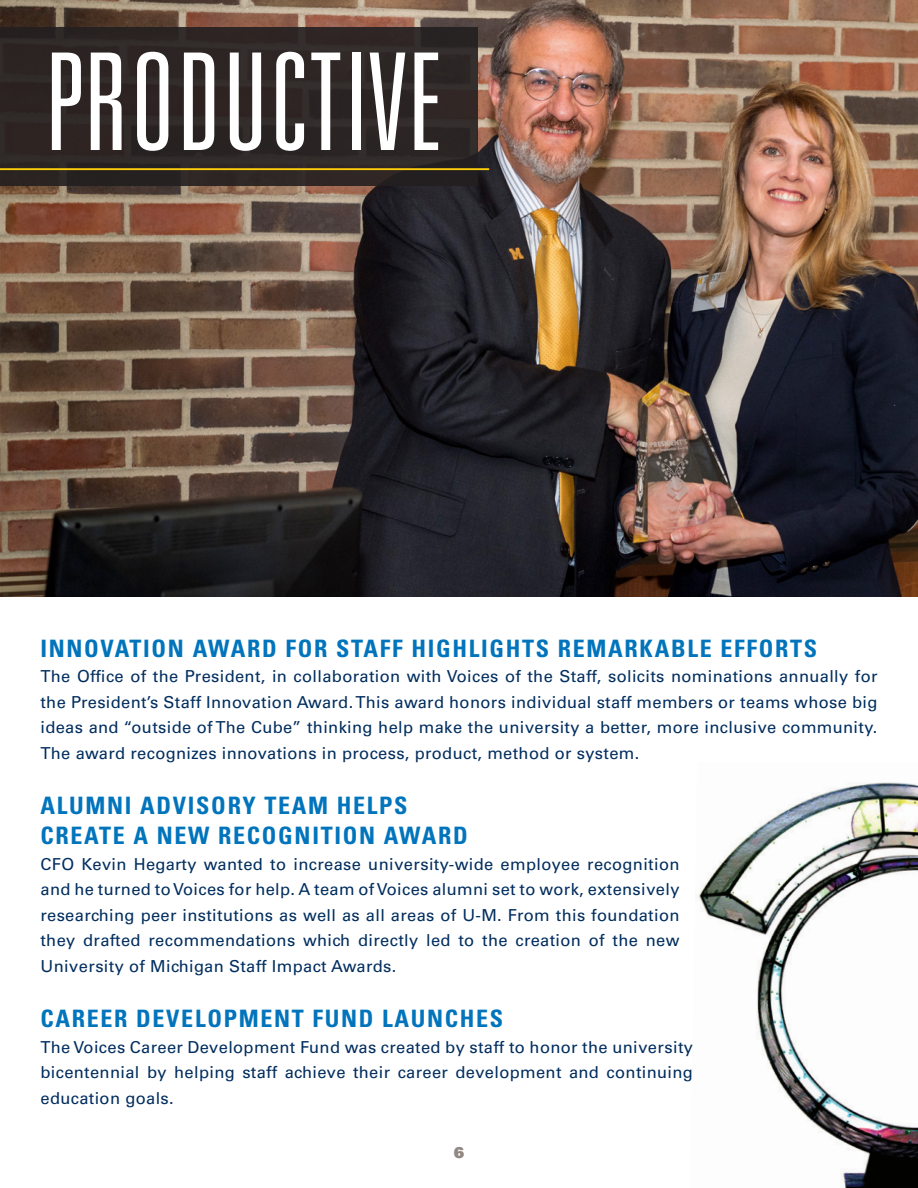
<style>
.page{position:relative;width:918px;height:1188px;background:#fff}
.page>*{position:absolute;margin:0;border:0;box-sizing:border-box;transform-origin:0 0}
.t1{font:300 ultra-condensed 135px "Univers LT Std";letter-spacing:.01em;color:#fff}
.t2{font:700 condensed 24px/30px "Univers LT Std";letter-spacing:.07em;color:#0174bc}
.t3{font:16.5px/25.5px "Univers LT Std";letter-spacing:.02em;color:#002d5e;text-align:justify}
.t4{font:15px "Univers LT Std X Black";color:#918883}
</style>
<div class="page">
<img style="left:0;top:0;width:918px;height:596px">
<img style="left:698px;top:782px;width:220px;height:406px">
<div style="left:0;top:27px;width:478px;height:158px;background:#2d2524"></div>
<hr style="left:0;top:168px;width:489px;height:2px;background:#fece08">
<p class="t1" style="left:45px;top:32px;width:399px">PRODUCTIVE</p>
<p class="t2" style="left:40px;top:633px;width:778px">INNOVATION AWARD FOR STAFF HIGHLIGHTS REMARKABLE EFFORTS</p>
<p class="t3" style="left:40px;top:664px;width:839px">The Office of the President, in collaboration with Voices of the Staff, solicits nominations annually for the President’s Staff Innovation Award. This award honors individual staff members or teams whose big ideas and “outside of The Cube” thinking help make the university a better, more inclusive community.<br>The award recognizes innovations in process, product, method or system.</p>
<p class="t2" style="left:40px;top:791px;width:429px">ALUMNI ADVISORY TEAM HELPS<br>CREATE A NEW RECOGNITION AWARD</p>
<p class="t3" style="left:40px;top:851px;width:641px">CFO Kevin Hegarty wanted to increase university-wide employee recognition and he turned to Voices for help. A team of Voices alumni set to work, extensively researching peer institutions as well as all areas of U-M. From this foundation they drafted recommendations which directly led to the creation of the new University of Michigan Staff Impact Awards.</p>
<p class="t2" style="left:40px;top:1004px;width:464px">CAREER DEVELOPMENT FUND LAUNCHES</p>
<p class="t3" style="left:40px;top:1034px;width:654px">The Voices Career Development Fund was created by staff to honor the university bicentennial by helping staff achieve their career development and continuing education goals.</p>
<p class="t4" style="left:454px;top:1143px;width:12px">6</p>
</div>
